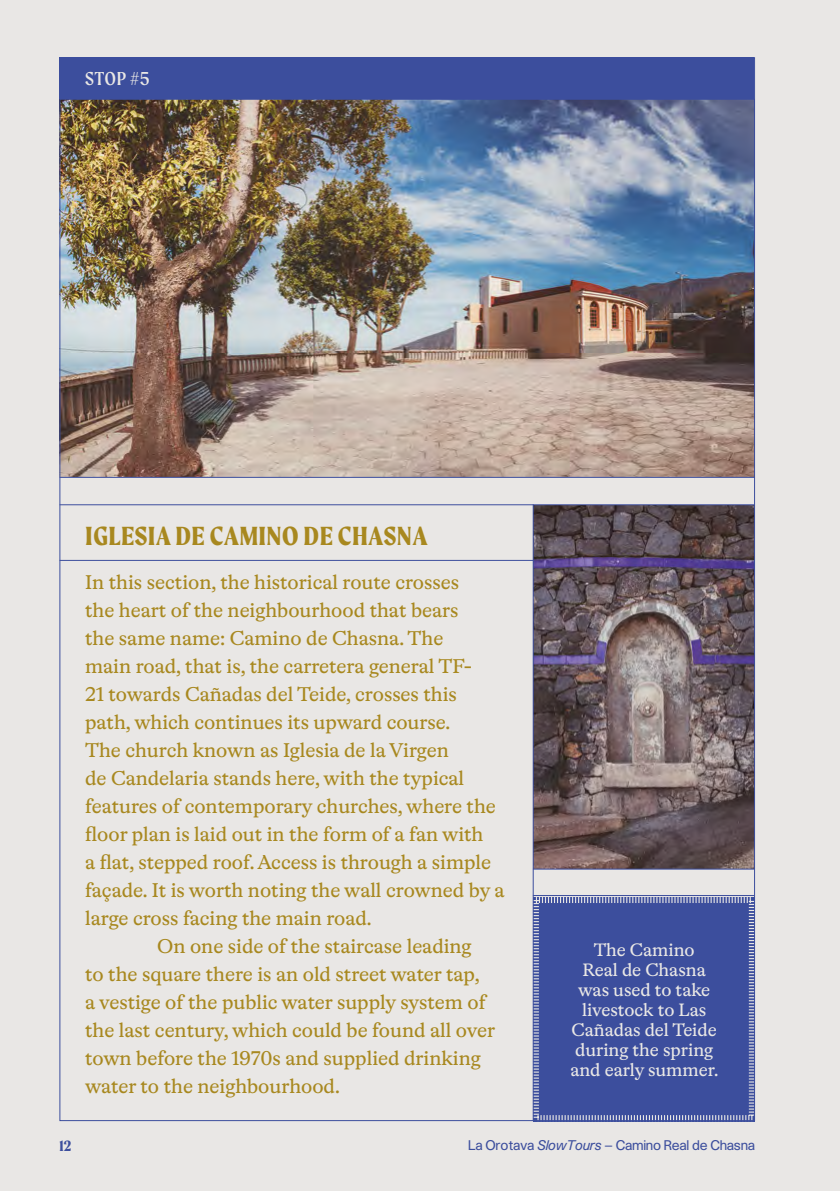
<style>
.page{position:relative;width:840px;height:1191px;background:#fff}
.page>*{position:absolute;margin:0;border:0;box-sizing:border-box;transform-origin:0 0}
.t1{font:700 28px "Moret";letter-spacing:.01em;color:#a8881f}
.t2{font:20px "Romek";color:#a8881f}
.t3{font:20px "Moret";color:#e9e7e5}
.t4{font:18px/20px "Romek";color:#e9e7e5;text-align:center}
.t5{font:700 16px "Moret";color:#3c4e9d}
.t6{font:13px "Haas Unica";letter-spacing:.03em;color:#3c4e9d}
.s1{font-style:italic}
</style>
<div class="page">
<div style="left:0;top:0;width:839px;height:1191px;background:#e9e7e5"></div>
<div style="left:60px;top:57px;width:693px;height:42px;background:#3c4e9d"></div>
<img style="left:61px;top:100px;width:691px;height:377px">
<img style="left:533px;top:506px;width:219px;height:362px">
<svg style="left:531px;top:896px;width:224px;height:226px;background:#4354a0"></svg>
<hr style="left:60px;top:99px;width:694px;height:1px;background:#3c4e9d">
<hr style="left:60px;top:477px;width:694px;height:1px;background:#3c4e9d">
<hr style="left:532px;top:504px;width:1px;height:617px;background:#3c4e9d">
<hr style="left:532px;top:868px;width:221px;height:1px;background:#3c4e9d">
<hr style="left:532px;top:895px;width:221px;height:1px;background:#3c4e9d">
<hr style="left:60px;top:504px;width:693px;height:1px;background:#3c4e9d">
<hr style="left:60px;top:560px;width:473px;height:1px;background:#3c4e9d">
<p class="t3" style="left:85px;top:67px;width:66px">STOP #5</p>
<h1 class="t1" style="left:85px;top:520px;width:344px">IGLESIA DE CAMINO DE CHASNA</h1>
<p class="t2" style="left:85px;top:571px;width:375px">In this section, the historical route crosses</p>
<p class="t2" style="left:85px;top:599px;width:374px">the heart of the neighbourhood that bears</p>
<p class="t2" style="left:85px;top:627px;width:359px">the same name: Camino de Chasna. The</p>
<p class="t2" style="left:85px;top:655px;width:388px">main road, that is, the carretera general TF-</p>
<p class="t2" style="left:85px;top:683px;width:373px">21 towards Cañadas del Teide, crosses this</p>
<p class="t2" style="left:85px;top:711px;width:366px">path, which continues its upward course.</p>
<p class="t2" style="left:85px;top:739px;width:365px">The church known as Iglesia de la Virgen</p>
<p class="t2" style="left:85px;top:767px;width:380px">de Candelaria stands here, with the typical</p>
<p class="t2" style="left:85px;top:795px;width:412px">features of contemporary churches, where the</p>
<p class="t2" style="left:85px;top:823px;width:399px">floor plan is laid out in the form of a fan with</p>
<p class="t2" style="left:85px;top:851px;width:407px">a flat, stepped roof. Access is through a simple</p>
<p class="t2" style="left:85px;top:879px;width:421px">façade. It is worth noting the wall crowned by a</p>
<p class="t2" style="left:85px;top:907px;width:288px">large cross facing the main road.</p>
<p class="t2" style="left:157px;top:935px;width:315px">On one side of the staircase leading</p>
<p class="t2" style="left:85px;top:963px;width:396px">to the square there is an old street water tap,</p>
<p class="t2" style="left:85px;top:991px;width:401px">a vestige of the public water supply system of</p>
<p class="t2" style="left:85px;top:1019px;width:411px">the last century, which could be found all over</p>
<p class="t2" style="left:85px;top:1047px;width:397px">town before the 1970s and supplied drinking</p>
<p class="t2" style="left:85px;top:1075px;width:256px">water to the neighbourhood.</p>
<p class="t4" style="left:570px;top:940px;width:149px">The Camino<br>Real de Chasna was used to take livestock to Las<br>Cañadas del Teide during the spring and early summer.</p>
<p class="t5" style="left:59px;top:1136px;width:13px">12</p>
<p class="t6" style="left:468px;top:1137px;width:288px">La Orotava <span class="s1">SlowTours</span> — Camino Real de Chasna</p>
</div>
